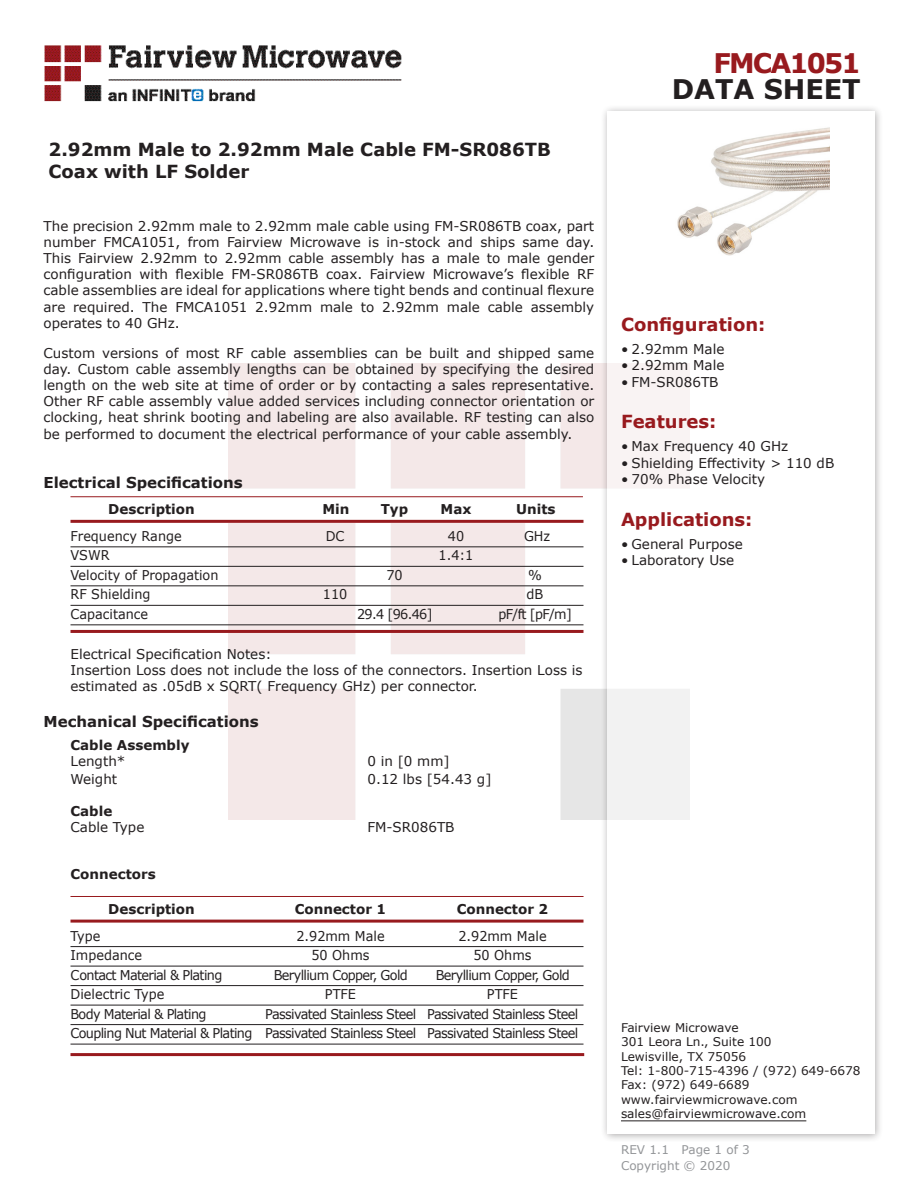
<style>
.page{position:relative;width:918px;height:1188px;background:#fff}
.page>*{position:absolute;margin:0;border:0;box-sizing:border-box;transform-origin:0 0}
.t1{font:700 27px "Verdana";color:#231f20}
.FM{font:700 27px "Verdana";letter-spacing:-.07em;color:#981a1e}
.Web_Description_Para{font:700 18px/21.6px "Verdana";color:#231f20}
.Head1{font:700 18px "Verdana";color:#981a1e}
.Applications_Header{font:700 18px "Verdana";color:#981a1e}
.Head1-2{font:700 15px "Verdana";color:#231f20}
.MarketingDescription{font:13.5px/16.2px "Verdana";color:#231f20;text-align:justify}
.Table_Body_Connector{font:13.5px "Verdana";letter-spacing:-.05em;color:#231f20;scale:.95 1}
.Specs_Para{font:13.5px/16.2px "Verdana";color:#231f20}
.Table-Body{font:13.5px "Verdana";color:#231f20;scale:.95 1}
.Table_Body_Connector-2{font:13.5px "Verdana";color:#231f20;scale:.95 1}
.Table_Header_Connect{font:700 13.5px "Verdana";color:#231f20}
.Table-Header{font:700 13.5px "Verdana";color:#231f20}
.Head3{font:700 13.5px "Verdana";color:#231f20}
.Head2{font:700 13.5px "Verdana";color:#231f20}
.FM_Info{font:12px "Verdana";color:#231f20}
.REV_Info{font:12px "Verdana";color:#939598}
</style>
<div class="page">
<img style="left:228px;top:364px;width:372px;height:456px">
<img style="left:44px;top:45px;width:358px;height:57px">
<div style="left:600px;top:104px;width:284px;height:1039px;background:#231f20;opacity:.75"></div>
<div style="left:608px;top:111px;width:267px;height:1023px;background:#fff"></div>
<hr style="left:70px;top:496px;width:513px;height:1px;background:#981a1e">
<hr style="left:70px;top:520px;width:514px;height:3px;background:#981a1e">
<hr style="left:70px;top:547px;width:514px;height:1px;background:#231f20">
<hr style="left:70px;top:566px;width:514px;height:1px;background:#231f20">
<hr style="left:70px;top:586px;width:514px;height:1px;background:#231f20">
<hr style="left:70px;top:605px;width:514px;height:1px;background:#231f20">
<hr style="left:70px;top:625px;width:514px;height:1px;background:#231f20">
<hr style="left:70px;top:630px;width:514px;height:3px;background:#981a1e">
<hr style="left:70px;top:896px;width:514px;height:1px;background:#981a1e">
<hr style="left:70px;top:920px;width:514px;height:3px;background:#981a1e">
<hr style="left:70px;top:946px;width:514px;height:1px;background:#231f20">
<hr style="left:70px;top:966px;width:514px;height:1px;background:#231f20">
<hr style="left:70px;top:985px;width:514px;height:1px;background:#231f20">
<hr style="left:70px;top:1005px;width:514px;height:1px;background:#231f20">
<hr style="left:70px;top:1024px;width:514px;height:1px;background:#231f20">
<hr style="left:70px;top:1044px;width:514px;height:1px;background:#231f20">
<hr style="left:70px;top:1053px;width:514px;height:3px;background:#981a1e">
<hr style="left:621px;top:1120px;width:185px;height:1px;background:#231f20">
<img style="left:677px;top:127px;width:153px;height:129px">
<p class="Web_Description_Para" style="left:49px;top:139px;width:504px">2.92mm Male to 2.92mm Male Cable FM-SR086TB<br>Coax with LF Solder</p>
<p class="MarketingDescription" style="left:44px;top:217px;width:552px">The precision 2.92mm male to 2.92mm male cable using FM-SR086TB coax, part number FMCA1051, from Fairview Microwave is in-stock and ships same day.<br>This Fairview 2.92mm to 2.92mm cable assembly has a male to male gender configuration with flexible FM-SR086TB coax. Fairview Microwave’s flexible RF cable assemblies are ideal for applications where tight bends and continual flexure are required. The FMCA1051 2.92mm male to 2.92mm male cable assembly operates to 40 GHz.</p>
<p class="MarketingDescription" style="left:44px;top:344px;width:552px">Custom versions of most RF cable assemblies can be built and shipped same day. Custom cable assembly lengths can be obtained by specifying the desired length on the web site at time of order or by contacting a sales representative.<br>Other RF cable assembly value added services including connector orientation or clocking, heat shrink booting and labeling are also available. RF testing can also be performed to document the electrical performance of your cable assembly.</p>
<p class="Head1-2" style="left:44px;top:472px;width:201px">Electrical Specifications</p>
<p class="Table-Header" style="left:108px;top:499px;width:88px">Description</p>
<p class="Table-Header" style="left:322px;top:499px;width:29px">Min</p>
<p class="Table-Header" style="left:381px;top:499px;width:29px">Typ</p>
<p class="Table-Header" style="left:441px;top:499px;width:32px">Max</p>
<p class="Table-Header" style="left:516px;top:499px;width:41px">Units</p>
<p class="Table-Body" style="left:70px;top:527px;width:119px">Frequency Range</p>
<p class="Table-Body" style="left:326px;top:527px;width:21px">DC</p>
<p class="Table-Body" style="left:448px;top:527px;width:19px">40</p>
<p class="Table-Body" style="left:524px;top:527px;width:29px">GHz</p>
<p class="Table-Body" style="left:70px;top:546px;width:43px">VSWR</p>
<p class="Table-Body" style="left:439px;top:546px;width:38px">1.4:1</p>
<p class="Table-Body" style="left:70px;top:566px;width:157px">Velocity of Propagation</p>
<p class="Table-Body" style="left:386px;top:566px;width:19px">70</p>
<p class="Table-Body" style="left:528px;top:566px;width:16px">%</p>
<p class="Table-Body" style="left:70px;top:585px;width:86px">RF Shielding</p>
<p class="Table-Body" style="left:323px;top:585px;width:27px">110</p>
<p class="Table-Body" style="left:527px;top:585px;width:19px">dB</p>
<p class="Table-Body" style="left:70px;top:605px;width:83px">Capacitance</p>
<p class="Table-Body" style="left:357px;top:605px;width:81px">29.4 [96.46]</p>
<p class="Table-Body" style="left:498px;top:605px;width:79px">pF/ft [pF/m]</p>
<p class="Specs_Para" style="left:70px;top:646px;width:203px">Electrical Specification Notes:</p>
<p class="Specs_Para" style="left:70px;top:662px;width:514px">Insertion Loss does not include the loss of the connectors. Insertion Loss is estimated as .05dB x SQRT( Frequency GHz) per connector.</p>
<p class="Head1-2" style="left:44px;top:711px;width:217px">Mechanical Specifications</p>
<p class="Head3" style="left:70px;top:736px;width:121px">Cable Assembly</p>
<p class="Specs_Para" style="left:70px;top:753px;width:56px">Length*</p>
<p class="Specs_Para" style="left:368px;top:753px;width:84px">0 in [0 mm]</p>
<p class="Specs_Para" style="left:70px;top:771px;width:48px">Weight</p>
<p class="Specs_Para" style="left:368px;top:771px;width:125px">0.12 lbs [54.43 g]</p>
<p class="Head3" style="left:70px;top:801px;width:43px">Cable</p>
<p class="Specs_Para" style="left:70px;top:819px;width:75px">Cable Type</p>
<p class="Specs_Para" style="left:368px;top:819px;width:89px">FM-SR086TB</p>
<p class="Head2" style="left:70px;top:865px;width:87px">Connectors</p>
<p class="Table_Header_Connect" style="left:108px;top:899px;width:88px">Description</p>
<p class="Table_Header_Connect" style="left:295px;top:899px;width:93px">Connector 1</p>
<p class="Table_Header_Connect" style="left:457px;top:899px;width:93px">Connector 2</p>
<p class="Table_Body_Connector" style="left:70px;top:926px;width:33px">Type</p>
<p class="Table_Body_Connector-2" style="left:296px;top:926px;width:94px">2.92mm Male</p>
<p class="Table_Body_Connector-2" style="left:458px;top:926px;width:94px">2.92mm Male</p>
<p class="Table_Body_Connector-2" style="left:70px;top:946px;width:77px">Impedance</p>
<p class="Table_Body_Connector" style="left:311px;top:946px;width:63px">50 Ohms</p>
<p class="Table_Body_Connector" style="left:473px;top:946px;width:63px">50 Ohms</p>
<p class="Table_Body_Connector" style="left:70px;top:965px;width:161px">Contact Material &amp; Plating</p>
<p class="Table_Body_Connector" style="left:274px;top:965px;width:143px">Beryllium Copper, Gold</p>
<p class="Table_Body_Connector" style="left:436px;top:965px;width:143px">Beryllium Copper, Gold</p>
<p class="Table_Body_Connector-2" style="left:70px;top:985px;width:100px">Dielectric Type</p>
<p class="Table_Body_Connector" style="left:325px;top:985px;width:34px">PTFE</p>
<p class="Table_Body_Connector" style="left:487px;top:985px;width:34px">PTFE</p>
<p class="Table_Body_Connector" style="left:70px;top:1004px;width:145px">Body Material &amp; Plating</p>
<p class="Table_Body_Connector" style="left:265px;top:1004px;width:331px">Passivated Stainless Steel Passivated Stainless Steel</p>
<p class="Table_Body_Connector" style="left:70px;top:1024px;width:536px">Coupling Nut Material &amp; Plating Passivated Stainless Steel Passivated Stainless Steel</p>
<p class="FM" style="left:714px;top:44px;width:149px">FMCA1051</p>
<p class="t1" style="left:672px;top:70px;width:191px">DATA SHEET</p>
<p class="Head1" style="left:621px;top:312px;width:146px">Configuration:</p>
<p class="MarketingDescription" style="left:621px;top:341px;width:105px">• 2.92mm Male</p>
<p class="MarketingDescription" style="left:621px;top:357px;width:105px">• 2.92mm Male</p>
<p class="MarketingDescription" style="left:621px;top:373px;width:99px">• FM-SR086TB</p>
<p class="Head1" style="left:621px;top:409px;width:97px">Features:</p>
<p class="MarketingDescription" style="left:621px;top:438px;width:169px">• Max Frequency 40 GHz</p>
<p class="MarketingDescription" style="left:621px;top:454px;width:215px">• Shielding Effectivity &gt; 110 dB</p>
<p class="MarketingDescription" style="left:621px;top:471px;width:146px">• 70% Phase Velocity</p>
<p class="Applications_Header" style="left:621px;top:506px;width:133px">Applications:</p>
<p class="MarketingDescription" style="left:621px;top:535px;width:123px">• General Purpose</p>
<p class="MarketingDescription" style="left:621px;top:552px;width:115px">• Laboratory Use</p>
<p class="FM_Info" style="left:621px;top:1019px;width:119px">Fairview Microwave</p>
<p class="FM_Info" style="left:621px;top:1034px;width:152px">301 Leora Ln., Suite 100</p>
<p class="FM_Info" style="left:621px;top:1048px;width:127px">Lewisville, TX 75056</p>
<p class="FM_Info" style="left:621px;top:1062px;width:241px">Tel: 1-800-715-4396 / (972) 649-6678</p>
<p class="FM_Info" style="left:621px;top:1077px;width:130px">Fax: (972) 649-6689</p>
<p class="FM_Info" style="left:621px;top:1091px;width:178px">www.fairviewmicrowave.com</p>
<p class="FM_Info" style="left:621px;top:1106px;width:187px">sales@fairviewmicrowave.com</p>
<p class="REV_Info" style="left:621px;top:1141px;width:130px">REV 1.1 Page 1 of 3</p>
<p class="REV_Info" style="left:621px;top:1157px;width:111px">Copyright © 2020</p>
</div>
